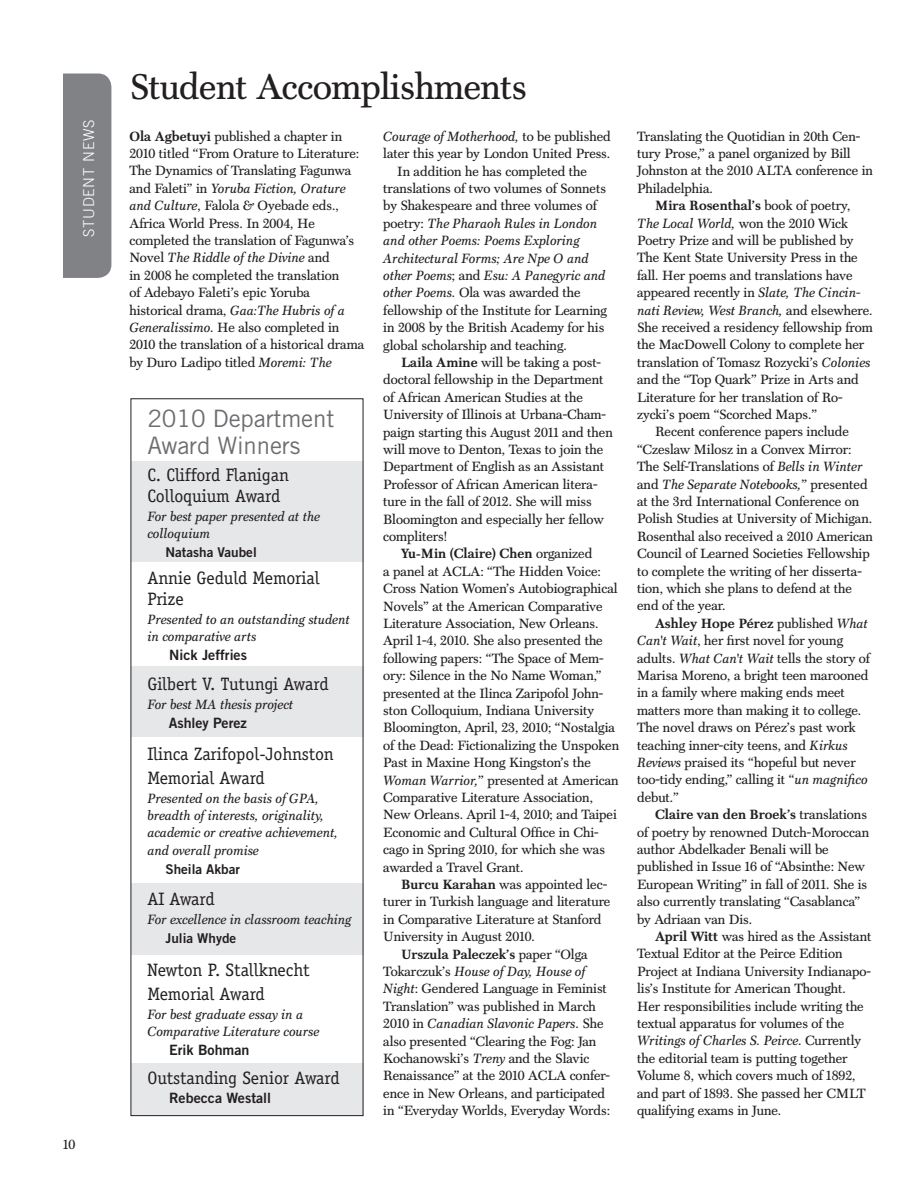
<style>
.page{position:relative;width:918px;height:1188px;background:#fff}
.page>*{position:absolute;margin:0;border:0;box-sizing:border-box;transform-origin:0 0}
.head_20_scotch{font:36px "Scotch FB Text";letter-spacing:-.005em;color:#231f20}
.head_18_trade_gothic{font:24px/27px "Trade Gothic";letter-spacing:-.005em;color:#6c6d70}
.subhead_14_officina{font:18px/21px "Officina Serif";letter-spacing:-.005em;color:#231f20}
.t1{font:300 15px "Trade Gothic";letter-spacing:.05em;color:#fff}
.subhead_14_officina-2{font:14.25px "Trade Gothic Bold Two";color:#231f20}
.Body_text{font:13.5px/17.4px "Scotch FB Text";color:#231f20}
._1st_indent{font:13.5px/17.4px "Scotch FB Text";color:#231f20}
._1st_indent-2{font:italic 13.5px/17.4px "Scotch FB Text";color:#231f20}
.Body_text-2{font:13.5px "Trade Gothic Bold Two";color:#231f20}
.s1{font-weight:700}
.s2{font-style:italic}
</style>
<div class="page">
<div style="left:38px;top:74px;width:73px;height:204px;background:#808285;border-radius:13px"></div>
<div style="left:131px;top:1063px;width:232px;height:53px;background:#e6e7e9"></div>
<div style="left:131px;top:667px;width:232px;height:70px;background:#e6e7e9"></div>
<div style="left:131px;top:462px;width:232px;height:100px;background:#e6e7e9"></div>
<div style="left:131px;top:883px;width:232px;height:72px;background:#e6e7e9"></div>
<div style="left:16px;top:57px;width:47px;height:313px;background:#fff"></div>
<p class="t1" style="left:80px;top:237px;width:119px;rotate:-90deg">STUDENT NEWS</p>
<p class="_1st_indent" style="left:63px;top:1135px;width:14px">10</p>
<p class="head_20_scotch" style="left:129px;top:66px;width:399px">Student Accomplishments</p>
<p class="_1st_indent" style="left:129px;top:127px;width:236px"><span class="s1">Ola Agbetuyi</span> published a chapter in 2010 titled “From Orature to Literature:<br>The Dynamics of Translating Fagunwa and Faleti” in <span class="s2">Yoruba Fiction, Orature and Culture</span>, Falola &amp; Oyebade eds., Africa World Press. In 2004, He completed the translation of Fagunwa’s Novel <span class="s2">The Riddle of the Divine</span> and<br>in 2008 he completed the translation<br>of Adebayo Faleti’s epic Yoruba historical drama, <span class="s2">Gaa:The Hubris of a Generalissimo</span>. He also completed in 2010 the translation of a historical drama by Duro Ladipo titled <span class="s2">Moremi: The</span></p>
<p class="_1st_indent" style="left:383px;top:127px;width:229px"><span class="s2">Courage of Motherhood,</span> to be published later this year by London United Press.</p>
<p class="_1st_indent" style="left:383px;top:162px;width:225px;text-indent:14px">In addition he has completed the translations of two volumes of Sonnets by Shakespeare and three volumes of poetry: <span class="s2">The Pharaoh Rules in London and other Poems: Poems Exploring Architectural Forms; Are Npe O and other Poems</span>; and <span class="s2">Esu: A Panegyric and other Poems.</span> Ola was awarded the fellowship of the Institute for Learning in 2008 by the British Academy for his global scholarship and teaching.</p>
<p class="Body_text" style="left:383px;top:354px;width:231px;text-indent:18px"><span class="s1">Laila Amine</span> will be taking a post&shy;doctoral fellowship in the Department of African American Studies at the University of Illinois at Urbana-Cham&shy;paign starting this August 2011 and then will move to Denton, Texas to join the Department of English as an Assistant Professor of African American litera&shy;ture in the fall of 2012. She will miss Bloomington and especially her fellow compliters!</p>
<p class="Body_text" style="left:383px;top:545px;width:237px;text-indent:18px"><span class="s1">Yu-Min (Claire) Chen</span> organized<br>a panel at ACLA: “The Hidden Voice:<br>Cross Nation Women’s Autobiographical Novels” at the American Comparative Literature Association, New Orleans.<br>April 1-4, 2010. She also presented the following papers: “The Space of Mem&shy;ory: Silence in the No Name Woman,” presented at the Ilinca Zaripofol John&shy;ston Colloquium, Indiana University Bloomington, April, 23, 2010; “Nostalgia of the Dead: Fictionalizing the Unspoken Past in Maxine Hong Kingston’s the <span class="s2">Woman Warrior,</span>” presented at American Comparative Literature Association, New Orleans. April 1-4, 2010; and Taipei Economic and Cultural Office in Chi&shy;cago in Spring 2010, for which she was awarded a Travel Grant.</p>
<p class="Body_text" style="left:383px;top:876px;width:229px;text-indent:18px"><span class="s1">Burcu Karahan</span> was appointed lec&shy;turer in Turkish language and literature in Comparative Literature at Stanford University in August 2010.</p>
<p class="Body_text" style="left:383px;top:945px;width:228px;text-indent:18px"><span class="s1">Urszula Paleczek’s</span> paper “Olga Tokarczuk’s <span class="s2">House of Day, House of Night</span>: Gendered Language in Feminist Translation” was published in March 2010 in <span class="s2">Canadian Slavonic Papers</span>. She also presented “Clearing the Fog: Jan Kochanowski’s <span class="s2">Treny</span> and the Slavic Renaissance” at the 2010 ACLA confer&shy;ence in New Orleans, and participated in “Everyday Worlds, Everyday Words:</p>
<p class="head_18_trade_gothic" style="left:147px;top:405px;width:188px">2010 Department<br>Award Winners</p>
<p class="subhead_14_officina" style="left:147px;top:464px;width:143px">C. Clifford Flanigan<br>Colloquium Award</p>
<p class="_1st_indent-2" style="left:147px;top:507px;width:174px">For best paper presented at the colloquium</p>
<p class="Body_text-2" style="left:165px;top:544px;width:93px">Natasha Vaubel</p>
<p class="subhead_14_officina" style="left:147px;top:568px;width:174px">Annie Geduld Memorial<br>Prize</p>
<p class="_1st_indent-2" style="left:147px;top:611px;width:204px">Presented to an outstanding student in comparative arts</p>
<p class="subhead_14_officina-2" style="left:169px;top:646px;width:79px">Nick Jeffries</p>
<p class="subhead_14_officina" style="left:147px;top:674px;width:183px">Gilbert V. Tutungi Award</p>
<p class="_1st_indent-2" style="left:147px;top:696px;width:147px">For best MA thesis project</p>
<p class="subhead_14_officina-2" style="left:169px;top:714px;width:79px">Ashley Perez</p>
<p class="subhead_14_officina" style="left:147px;top:742px;width:188px;line-height:24px">Ilinca Zarifopol-Johnston<br>Memorial Award</p>
<p class="_1st_indent-2" style="left:147px;top:789px;width:192px">Presented on the basis of GPA, breadth of interests, originality, academic or creative achievement, and overall promise</p>
<p class="Body_text-2" style="left:165px;top:860px;width:76px">Sheila Akbar</p>
<p class="subhead_14_officina" style="left:147px;top:889px;width:69px">AI Award</p>
<p class="_1st_indent-2" style="left:147px;top:911px;width:205px">For excellence in classroom teaching</p>
<p class="Body_text-2" style="left:165px;top:930px;width:72px">Julia Whyde</p>
<p class="subhead_14_officina" style="left:147px;top:958px;width:164px;line-height:24px">Newton P. Stallknecht<br>Memorial Award</p>
<p class="_1st_indent-2" style="left:147px;top:1005px;width:173px">For best graduate essay in a<br>Comparative Literature course</p>
<p class="subhead_14_officina-2" style="left:169px;top:1041px;width:82px">Erik Bohman</p>
<p class="subhead_14_officina" style="left:147px;top:1067px;width:194px">Outstanding Senior Award</p>
<p class="subhead_14_officina-2" style="left:169px;top:1089px;width:103px">Rebecca Westall</p>
<p class="Body_text" style="left:637px;top:127px;width:237px">Translating the Quotidian in 20th Cen&shy;tury Prose,” a panel organized by Bill<br>Johnston at the 2010 ALTA conference in<br>Philadelphia.</p>
<p class="Body_text" style="left:637px;top:197px;width:237px;text-indent:18px"><span class="s1">Mira Rosenthal’s</span> book of poetry, <span class="s2">The Local World,</span> won the 2010 Wick Poetry Prize and will be published by The Kent State University Press in the fall. Her poems and translations have appeared recently in <span class="s2">Slate, The Cincin&shy;nati Review, West Branch,</span> and elsewhere.<br>She received a residency fellowship from the MacDowell Colony to complete her translation of Tomasz Rozycki’s <span class="s2">Colonies </span>and the “Top Quark” Prize in Arts and Literature for her translation of Ro&shy;zycki’s poem “Scorched Maps.”</p>
<p class="Body_text" style="left:637px;top:423px;width:237px;text-indent:18px">Recent conference papers include “Czeslaw Milosz in a Convex Mirror:<br>The Self-Translations of <span class="s2">Bells in Winter </span>and <span class="s2">The Separate Notebooks,</span>” presented at the 3rd International Conference on Polish Studies at University of Michigan.<br>Rosenthal also received a 2010 American Council of Learned Societies Fellowship to complete the writing of her disserta&shy;tion, which she plans to defend at the end of the year.</p>
<p class="Body_text" style="left:637px;top:615px;width:234px;text-indent:18px"><span class="s1">Ashley Hope Pérez</span> published <span class="s2">What Can’t Wait</span>, her first novel for young adults. <span class="s2">What Can’t Wait</span> tells the story of Marisa Moreno, a bright teen marooned in a family where making ends meet matters more than making it to college.<br>The novel draws on Pérez’s past work teaching inner-city teens, and <span class="s2">Kirkus Reviews</span> praised its “hopeful but never too-tidy ending,” calling it “<span class="s2">un magnifico </span>debut.”</p>
<p class="Body_text" style="left:637px;top:806px;width:233px;text-indent:18px"><span class="s1">Claire van den Broek’s</span> translations of poetry by renowned Dutch-Moroccan author Abdelkader Benali will be published in Issue 16 of “Absinthe: New European Writing” in fall of 2011. She is also currently translating “Casablanca” by Adriaan van Dis.</p>
<p class="Body_text" style="left:637px;top:928px;width:236px;text-indent:18px"><span class="s1">April Witt</span> was hired as the Assistant Textual Editor at the Peirce Edition Project at Indiana University Indianapo&shy;lis’s Institute for American Thought.<br>Her responsibilities include writing the textual apparatus for volumes of the <span class="s2">Writings of Charles S. Peirce</span>. Currently the editorial team is putting together Volume 8, which covers much of 1892, and part of 1893. She passed her CMLT qualifying exams in June.</p>
</div>
